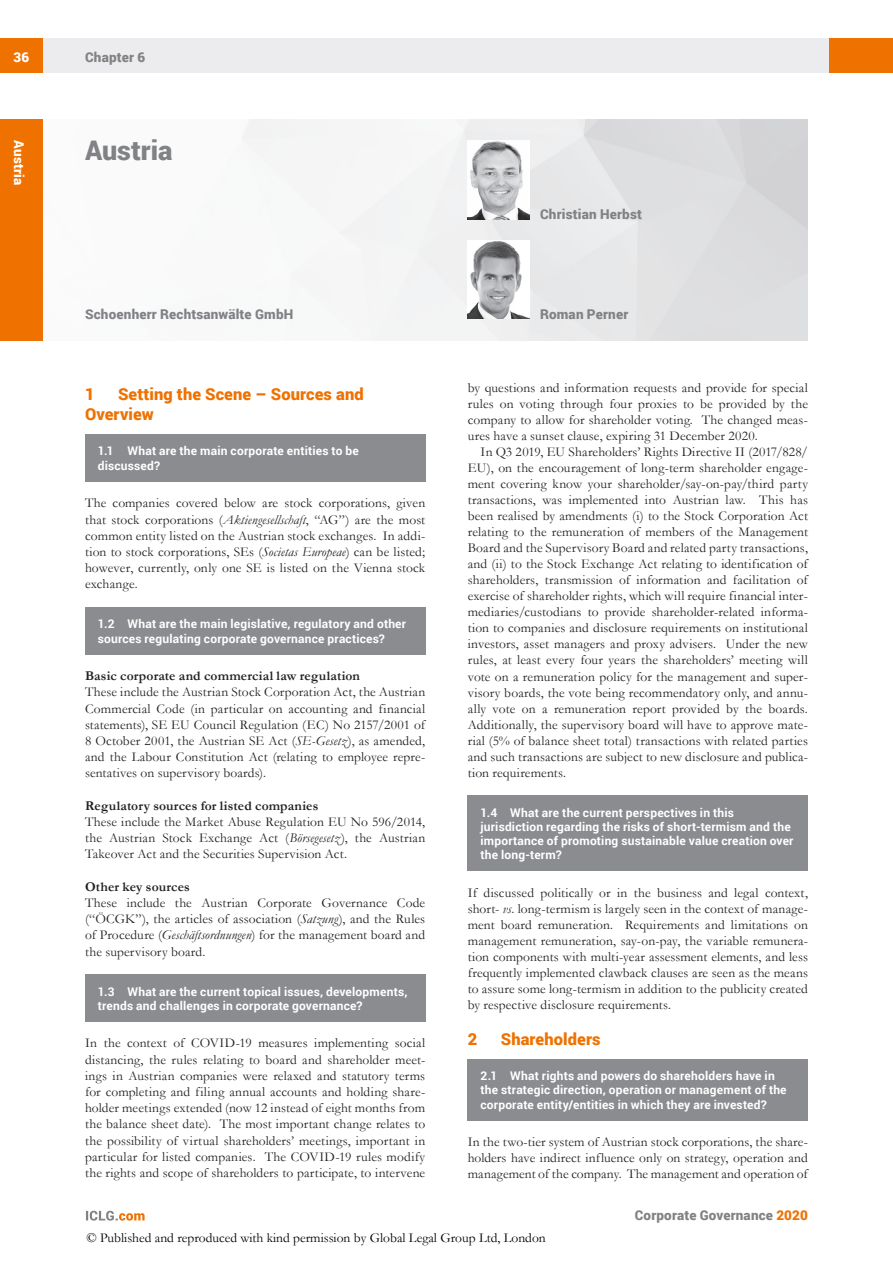
<style>
.page{position:relative;width:893px;height:1263px;background:#fff}
.page>*{position:absolute;margin:0;border:0;box-sizing:border-box;transform-origin:0 0}
.t1{font:900 27px "Roboto";color:#808285}
.MS_Heading{font:900 16.5px/19.8px "Roboto";letter-spacing:.005em;color:#ef7100}
.MS_Body_Text_-_First{font:13.5px/16.2px "Garamond";letter-spacing:.01em;color:#231f20;text-align:justify}
.MS_Body_Text_-_Secon{font:13.5px/16px "Garamond";letter-spacing:.005em;color:#231f20;text-align:justify}
.MS_Body_Text_-_First-2{font:700 13.5px "Garamond";letter-spacing:.01em;color:#231f20}
.t2{font:900 13.5px "Roboto";letter-spacing:.015em;color:#808285}
.t3{font:13.5px "Garamond";color:#000}
.t4{font:900 13.5px "Roboto";letter-spacing:.015em;color:#fff}
.MS_-_Question{font:700 12px/14.2px "Roboto";letter-spacing:.015em;color:#fff}
.MS_-_Question_follow{font:700 12px/14.2px "Roboto";letter-spacing:.015em;color:#fff}
.s1{font-style:italic}
.s2{color:#ef7100}
</style>
<div class="page">
<div style="left:43px;top:38px;width:786px;height:34px;background:#ececee"></div>
<div style="left:0;top:38px;width:43px;height:34px;background:#ef7100"></div>
<div style="left:829px;top:38px;width:64px;height:34px;background:#ef7100"></div>
<svg style="left:86px;top:1211px;width:59px;height:9px"></svg>
<img style="left:242px;top:119px;width:566px;height:221px">
<div style="left:0;top:119px;width:43px;height:221px;background:#ef7100"></div>
<img style="left:468px;top:240px;width:61px;height:79px">
<img style="left:468px;top:140px;width:61px;height:79px">
<div style="left:468px;top:795px;width:340px;height:76px;background:#8a8c8f"></div>
<div style="left:468px;top:1059px;width:340px;height:61px;background:#8a8c8f"></div>
<div style="left:85px;top:434px;width:340px;height:48px;background:#8a8c8f"></div>
<div style="left:85px;top:607px;width:340px;height:47px;background:#8a8c8f"></div>
<div style="left:85px;top:974px;width:340px;height:48px;background:#8a8c8f"></div>
<p class="t4" style="left:13px;top:48px;width:17px">36</p>
<p class="t2" style="left:85px;top:48px;width:62px">Chapter 6</p>
<p class="t4" style="left:29px;top:140px;width:46px;rotate:90deg">Austria</p>
<h1 class="t1" style="left:85px;top:131px;width:89px">Austria</h1>
<p class="t2" style="left:540px;top:205px;width:103px">Christian Herbst</p>
<p class="t2" style="left:85px;top:305px;width:210px">Schoenherr Rechtsanwälte GmbH</p>
<p class="t2" style="left:540px;top:305px;width:90px">Roman Perner</p>
<p class="MS_Heading" style="left:85px;top:384px;width:280px;text-indent:33px">Setting the Scene – Sources and<br>Overview</p>
<p class="MS_-_Question_follow" style="left:98px;top:443px;width:263px">1.1 What are the main corporate entities to be discussed?</p>
<p class="MS_Body_Text_-_First" style="left:85px;top:495px;width:342px">The companies covered below are stock corporations, given that stock corporations (<span class="s1">Aktiengesellschaft</span>, “AG”) are the most common entity listed on the Austrian stock exchanges. In addi&shy;tion to stock corporations, SEs (<span class="s1">Societas Europeae</span>) can be listed; however, currently, only one SE is listed on the Vienna stock exchange.</p>
<p class="MS_-_Question" style="left:98px;top:616px;width:310px">1.2 What are the main legislative, regulatory and other sources regulating corporate governance practices?</p>
<p class="MS_Body_Text_-_First-2" style="left:85px;top:667px;width:276px">Basic corporate and commercial law regulation</p>
<p class="MS_Body_Text_-_First" style="left:85px;top:684px;width:342px">These include the Austrian Stock Corporation Act, the Austrian Commercial Code (in particular on accounting and financial statements), SE EU Council Regulation (EC) No 2157/2001 of 8 October 2001, the Austrian SE Act (<span class="s1">SE-Gesetz</span>), as amended, and the Labour Constitution Act (relating to employee repre&shy;sentatives on supervisory boards).</p>
<p class="MS_Body_Text_-_First-2" style="left:85px;top:796px;width:235px">Regulatory sources for listed companies</p>
<p class="MS_Body_Text_-_First" style="left:85px;top:813px;width:342px">These include the Market Abuse Regulation EU No 596/2014, the Austrian Stock Exchange Act (<span class="s1">Börsegesetz</span>), the Austrian Takeover Act and the Securities Supervision Act.</p>
<p class="MS_Body_Text_-_First-2" style="left:85px;top:877px;width:106px">Other key sources</p>
<p class="MS_Body_Text_-_First" style="left:85px;top:894px;width:342px">These include the Austrian Corporate Governance Code (“ÖCGK”), the articles of association (<span class="s1">Satzung</span>), and the Rules of Procedure (<span class="s1">Geschäftsordnungen</span>) for the management board and the supervisory board.</p>
<p class="MS_-_Question" style="left:98px;top:983px;width:311px">1.3 What are the current topical issues, developments, trends and challenges in corporate governance?</p>
<p class="MS_Body_Text_-_First" style="left:85px;top:1035px;width:342px">In the context of COVID-19 measures implementing social distancing, the rules relating to board and shareholder meet&shy;ings in Austrian companies were relaxed and statutory terms for completing and filing annual accounts and holding share&shy;holder meetings extended (now 12 instead of eight months from the balance sheet date). The most important change relates to the possibility of virtual shareholders’ meetings, important in particular for listed companies. The COVID-19 rules modify the rights and scope of shareholders to participate, to intervene</p>
<p class="MS_Heading" style="left:85px;top:384px;width:11px">1</p>
<p class="MS_Body_Text_-_First" style="left:468px;top:379px;width:342px">by questions and information requests and provide for special rules on voting through four proxies to be provided by the company to allow for shareholder voting. The changed meas&shy;ures have a sunset clause, expiring 31 December 2020.</p>
<p class="MS_Body_Text_-_Secon" style="left:468px;top:443px;width:342px;text-indent:13px">In Q3 2019, EU Shareholders’ Rights Directive II (2017/828/ EU), on the encouragement of long-term shareholder engage&shy;ment covering know your shareholder/say-on-pay/third party transactions, was implemented into Austrian law. This has been realised by amendments (i) to the Stock Corporation Act relating to the remuneration of members of the Management Board and the Supervisory Board and related party transactions, and (ii) to the Stock Exchange Act relating to identification of shareholders, transmission of information and facilitation of exercise of shareholder rights, which will require financial inter&shy;mediaries/custodians to provide shareholder-related informa&shy;tion to companies and disclosure requirements on institutional investors, asset managers and proxy advisers. Under the new rules, at least every four years the shareholders’ meeting will vote on a remuneration policy for the management and super&shy;visory boards, the vote being recommendatory only, and annu&shy;ally vote on a remuneration report provided by the boards.<br>Additionally, the supervisory board will have to approve mate&shy;rial (5% of balance sheet total) transactions with related parties and such transactions are subject to new disclosure and publica&shy;tion requirements.</p>
<p class="MS_-_Question" style="left:480px;top:805px;width:314px">1.4 What are the current perspectives in this jurisdiction regarding the risks of short-termism and the importance of promoting sustainable value creation over the long-term?</p>
<p class="MS_Body_Text_-_First" style="left:468px;top:884px;width:342px">If discussed politically or in the business and legal context, short- <span class="s1">vs</span>. long-termism is largely seen in the context of manage&shy;ment board remuneration. Requirements and limitations on management remuneration, say-on-pay, the variable remunera&shy;tion components with multi-year assessment elements, and less frequently implemented clawback clauses are seen as the means to assure some long-termism in addition to the publicity created by respective disclosure requirements.</p>
<p class="MS_Heading" style="left:468px;top:1028px;width:11px">2</p>
<p class="MS_Heading" style="left:501px;top:1028px;width:101px">Shareholders</p>
<p class="MS_-_Question_follow" style="left:480px;top:1068px;width:308px">2.1 What rights and powers do shareholders have in the strategic direction, operation or management of the corporate entity/entities in which they are invested?</p>
<p class="MS_Body_Text_-_First" style="left:468px;top:1133px;width:342px">In the two-tier system of Austrian stock corporations, the share&shy;holders have indirect influence only on strategy, operation and management of the company. The management and operation of</p>
<p class="t2" style="left:635px;top:1206px;width:175px">Corporate Governance <span class="s2">2020</span></p>
<p class="t3" style="left:86px;top:1228px;width:461px">© Published and reproduced with kind permission by Global Legal Group Ltd, London</p>
</div>
